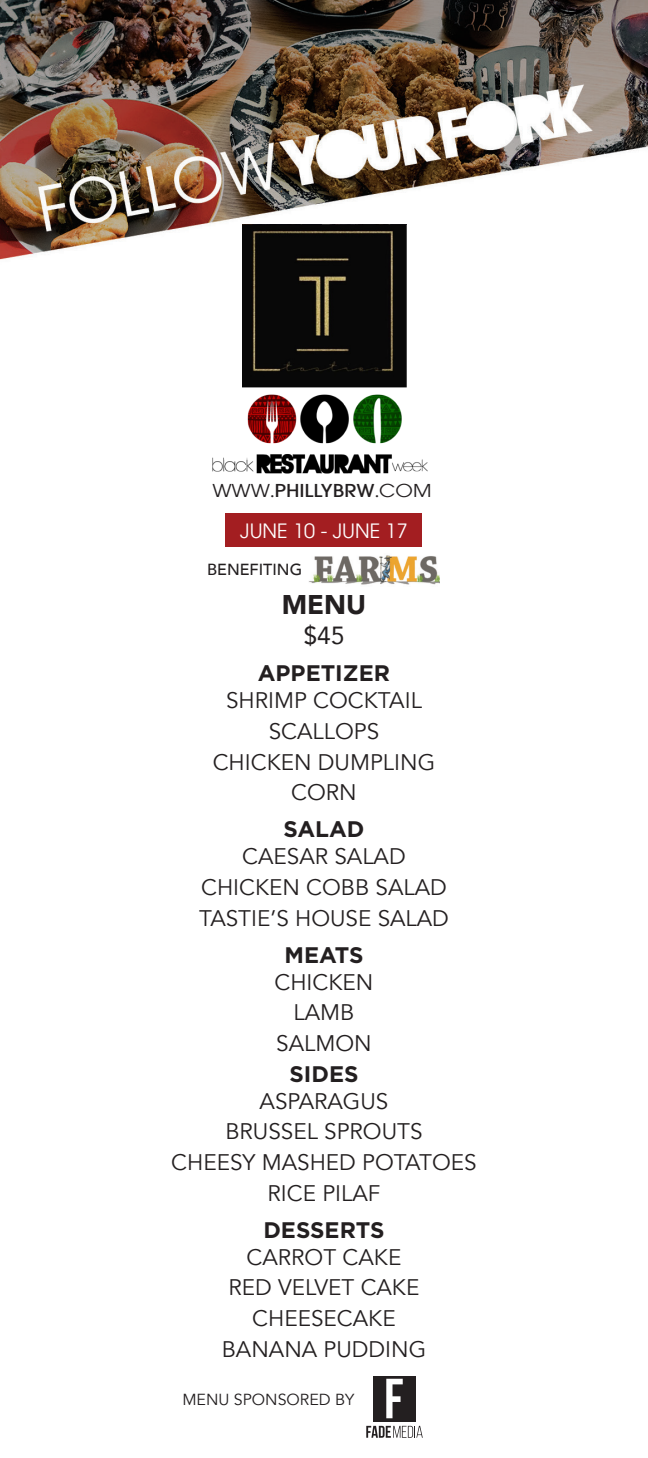
<style>
.page{position:relative;width:648px;height:1458px;background:#fff}
.page>*{position:absolute;margin:0;border:0;box-sizing:border-box;transform-origin:0 0}
.t1{font:900 27px "Avenir";color:#231f20}
.t2{font:24.75px "Avenir";color:#231f20}
.t3{font:22.5px "Avenir";color:#231f20}
.t4{font:700 22.5px "Gotham HTF";color:#231f20}
.t5{font:19.8px "Avant Garde LT";color:#fff}
.t6{font:500 17.78px "Avant Garde LT";color:#231f20;scale:1.13 1}
.t7{font:15.97px "Avenir";color:#231f20}
.t8{font:500 15.97px "Avenir";color:#231f20}
.s1{font-weight:400}
.s2{font-family:"Minion Pro";font-weight:400}
</style>
<div class="page">
<img style="left:0;top:0;width:648px;height:1422px">
<img style="left:243px;top:224px;width:164px;height:163px">
<img style="left:195px;top:387px;width:258px;height:88px">
<div style="left:226px;top:514px;width:196px;height:33px;background:#a31e21"></div>
<img style="left:308px;top:553px;width:131px;height:34px">
<div style="left:373px;top:1376px;width:43px;height:45px;background:#231f20"></div>
<svg style="left:386px;top:1379px;width:17px;height:39px"></svg>
<svg style="left:366px;top:1426px;width:57px;height:12px"></svg>
<p class="t6" style="left:212px;top:479px;width:195px"><span class="s1">WWW</span><span class="s2">.</span>PHILLYBRW<span class="s2">.</span><span class="s1">COM</span></p>
<p class="t5" style="left:240px;top:519px;width:169px">JUNE 10 - JUNE 17</p>
<p class="t8" style="left:207px;top:556px;width:97px">BENEFITING</p>
<p class="t1" style="left:282px;top:582px;width:86px">MENU</p>
<p class="t2" style="left:303px;top:616px;width:43px">$45</p>
<p class="t4" style="left:258px;top:660px;width:134px">APPETIZER</p>
<p class="t3" style="left:226px;top:687px;width:197px">SHRIMP COCKTAIL</p>
<p class="t3" style="left:269px;top:718px;width:112px">SCALLOPS</p>
<p class="t3" style="left:213px;top:748px;width:224px">CHICKEN DUMPLING</p>
<p class="t3" style="left:291px;top:779px;width:67px">CORN</p>
<p class="t4" style="left:283px;top:816px;width:83px">SALAD</p>
<p class="t3" style="left:242px;top:843px;width:165px">CAESAR SALAD</p>
<p class="t3" style="left:201px;top:874px;width:247px">CHICKEN COBB SALAD</p>
<p class="t3" style="left:199px;top:904px;width:251px">TASTIE’S HOUSE SALAD</p>
<p class="t4" style="left:285px;top:942px;width:80px">MEATS</p>
<p class="t3" style="left:275px;top:969px;width:100px">CHICKEN</p>
<p class="t3" style="left:294px;top:999px;width:62px">LAMB</p>
<p class="t3" style="left:276px;top:1030px;width:97px">SALMON</p>
<p class="t4" style="left:289px;top:1061px;width:71px">SIDES</p>
<p class="t3" style="left:260px;top:1088px;width:130px">ASPARAGUS</p>
<p class="t3" style="left:225px;top:1118px;width:199px">BRUSSEL SPROUTS</p>
<p class="t3" style="left:171px;top:1149px;width:307px">CHEESY MASHED POTATOES</p>
<p class="t3" style="left:268px;top:1179px;width:114px">RICE PILAF</p>
<p class="t4" style="left:263px;top:1217px;width:123px">DESSERTS</p>
<p class="t3" style="left:247px;top:1244px;width:156px">CARROT CAKE</p>
<p class="t3" style="left:229px;top:1274px;width:192px">RED VELVET CAKE</p>
<p class="t3" style="left:252px;top:1305px;width:145px">CHEESECAKE</p>
<p class="t3" style="left:222px;top:1336px;width:206px">BANANA PUDDING</p>
<p class="t7" style="left:182px;top:1390px;width:174px">MENU SPONSORED BY</p>
</div>
